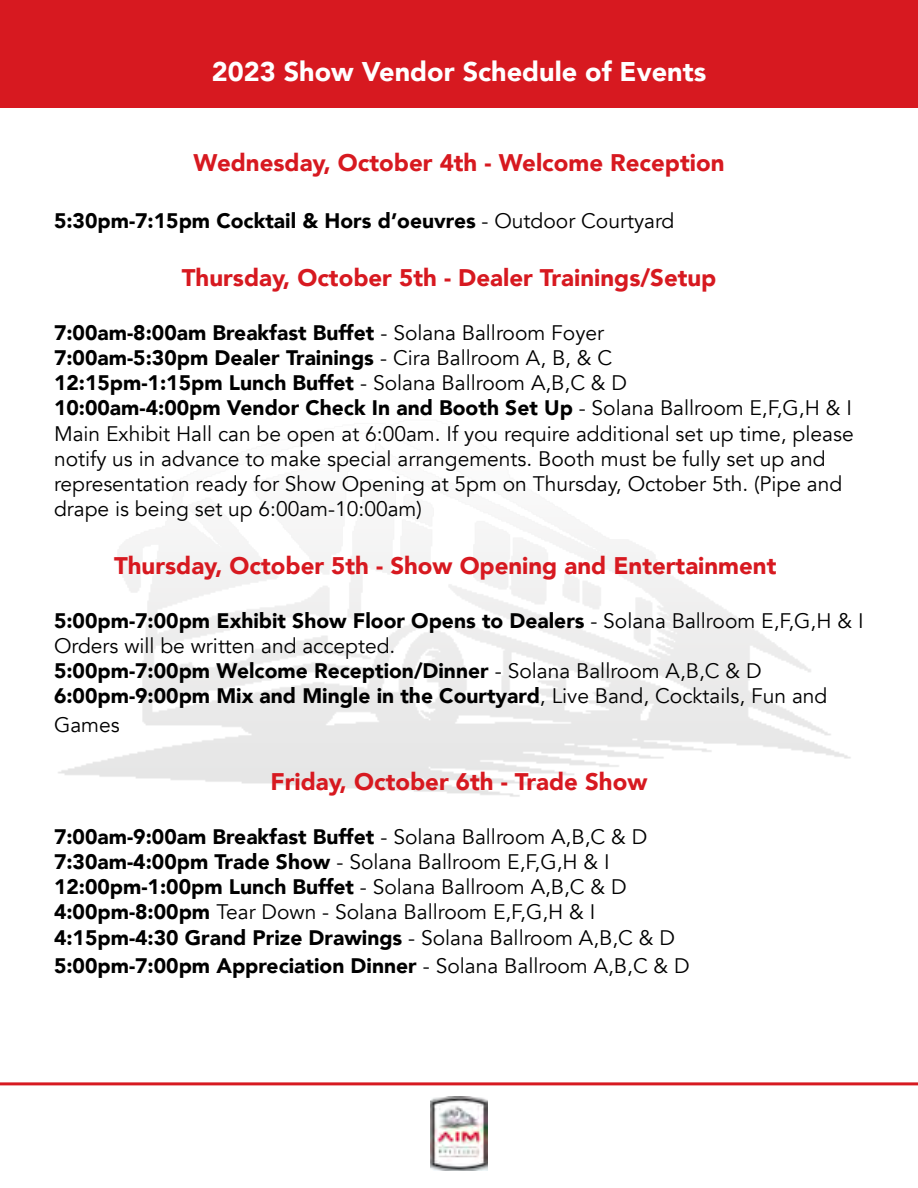
<style>
.page{position:relative;width:918px;height:1188px;background:#fff}
.page>*{position:absolute;margin:0;border:0;box-sizing:border-box;transform-origin:0 0}
.t1{font:900 27px "Avenir";color:#fff}
.t2{font:900 24px "Avenir";color:#d71920}
.t3{font:21px/25.2px "Avenir";color:#000}
.t4{font:900 21px/25.2px "Avenir";color:#000}
.s1{font-weight:400}
.s2{font-weight:900}
</style>
<div class="page">
<div style="left:0;top:0;width:918px;height:108px;background:#d71920"></div>
<hr style="left:0;top:1082px;width:918px;height:3px;background:#d71920">
<img style="left:430px;top:1097px;width:58px;height:73px">
<p class="t1" style="left:212px;top:49px;width:496px">2023 Show Vendor Schedule of Events</p>
<p class="t2" style="left:193px;top:142px;width:533px">Wednesday, October 4th - Welcome Reception</p>
<p class="t4" style="left:54px;top:208px;width:622px">5:30pm-7:15pm Cocktail &amp; Hors d’oeuvres <span class="s1">- Outdoor Courtyard</span></p>
<p class="t2" style="left:182px;top:257px;width:536px">Thursday, October 5th - Dealer Trainings/Setup</p>
<p class="t3" style="left:54px;top:320px;width:801px"><span class="s2">7:00am-8:00am Breakfast Buffet</span> - Solana Ballroom Foyer<br><span class="s2">7:00am-5:30pm Dealer Trainings</span> - Cira Ballroom A, B, &amp; C<br><span class="s2">12:15pm-1:15pm Lunch Buffet</span> - Solana Ballroom A,B,C &amp; D<br><span class="s2">10:00am-4:00pm Vendor Check In and Booth Set Up</span> - Solana Ballroom E,F,G,H &amp; I Main Exhibit Hall can be open at 6:00am. If you require additional set up time, please notify us in advance to make special arrangements. Booth must be fully set up and representation ready for Show Opening at 5pm on Thursday, October 5th. (Pipe and drape is being set up 6:00am-10:00am)</p>
<p class="t2" style="left:114px;top:545px;width:664px">Thursday, October 5th - Show Opening and Entertainment</p>
<p class="t4" style="left:54px;top:607px;width:811px">5:00pm-7:00pm Exhibit Show Floor Opens to Dealers <span class="s1">- Solana Ballroom E,F,G,H &amp; I Orders will be written and accepted.<br></span>5:00pm-7:00pm Welcome Reception/Dinner <span class="s1">- Solana Ballroom A,B,C &amp; D </span>6:00pm-9:00pm Mix and Mingle in the Courtyard<span class="s1">, Live Band, Cocktails, Fun and</span></p>
<p class="t3" style="left:54px;top:713px;width:67px">Games</p>
<p class="t2" style="left:271px;top:761px;width:378px">Friday, October 6th - Trade Show</p>
<p class="t3" style="left:54px;top:824px;width:623px"><span class="s2">7:00am-9:00am Breakfast Buffet</span> - Solana Ballroom A,B,C &amp; D <span class="s2">7:30am-4:00pm Trade Show</span> - Solana Ballroom E,F,G,H &amp; I <span class="s2">12:00pm-1:00pm Lunch Buffet</span> - Solana Ballroom A,B,C &amp; D <span class="s2">4:00pm-8:00pm</span> Tear Down - Solana Ballroom E,F,G,H &amp; I <span class="s2">4:15pm-4:30 Grand Prize Drawings</span> - Solana Ballroom A,B,C &amp; D</p>
<p class="t4" style="left:54px;top:953px;width:637px">5:00pm-7:00pm Appreciation Dinner <span class="s1">- Solana Ballroom A,B,C &amp; D</span></p>
</div>
